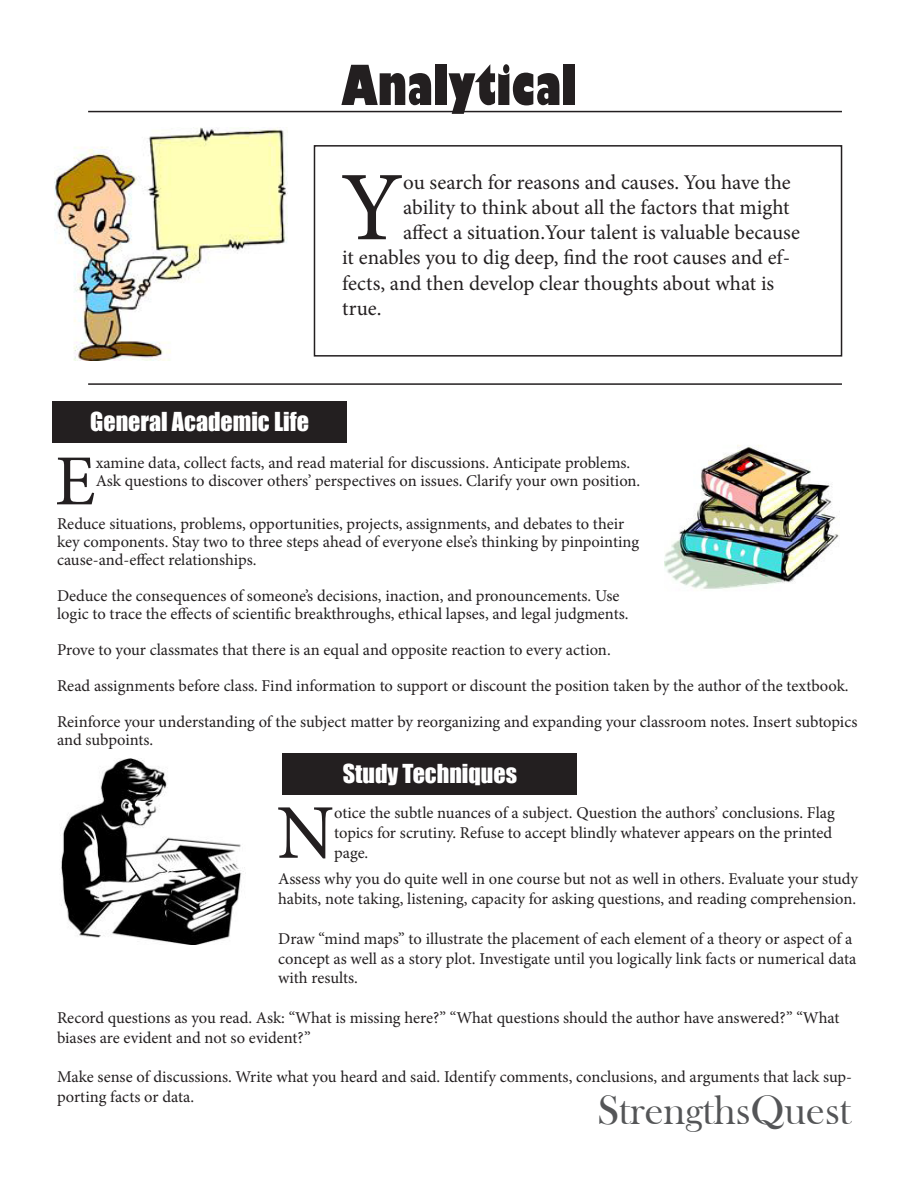
<style>
.page{position:relative;width:918px;height:1188px;background:#fff}
.page>*{position:absolute;margin:0;border:0;box-sizing:border-box;transform-origin:0 0}
.t1{font:98.55px "Minion Pro";color:#231f20}
.t2{font:77.4px "Minion Pro";color:#231f20}
.t3{font:71.85px "Minion Pro";color:#231f20}
.t4{font:800 condensed 54px "Gill Sans";color:#231f20}
.t5{font:42px "Bask Old Face";color:#545557}
.t6{font:24px "Impact";color:#fff}
.t7{font:21px "Minion Pro";letter-spacing:-.005em;color:#231f20}
.t8{font:16.5px/19.8px "Minion Pro";letter-spacing:-.005em;color:#231f20}
</style>
<div class="page">
<img style="left:54px;top:127px;width:233px;height:233px">
<hr style="left:88px;top:383px;width:754px;height:2px;background:#231f20">
<img style="left:665px;top:445px;width:175px;height:144px">
<div style="left:314px;top:145px;width:528px;height:212px;border:2px solid #231f20"></div>
<hr style="left:88px;top:111px;width:754px;height:1px;background:#231f20">
<div style="left:52px;top:401px;width:295px;height:41px;background:#231f20"></div>
<img style="left:61px;top:759px;width:184px;height:185px">
<div style="left:283px;top:753px;width:294px;height:41px;background:#231f20"></div>
<p class="t4" style="left:341px;top:51px;width:237px">Analytical</p>
<p class="t1" style="left:341px;top:142px;width:64px">Y</p>
<p class="t7" style="left:403px;top:168px;width:389px">ou search for reasons and causes. You have the</p>
<p class="t7" style="left:403px;top:193px;width:388px">ability to think about all the factors that might</p>
<p class="t7" style="left:403px;top:218px;width:398px">affect a situation.Your talent is valuable because</p>
<p class="t7" style="left:342px;top:244px;width:450px">it enables you to dig deep, find the root causes and ef-</p>
<p class="t7" style="left:342px;top:269px;width:434px">fects, and then develop clear thoughts about what is</p>
<p class="t7" style="left:342px;top:294px;width:41px">true.</p>
<p class="t6" style="left:90px;top:403px;width:220px">General Academic Life</p>
<p class="t3" style="left:55px;top:433px;width:42px">E</p>
<p class="t8" style="left:96px;top:454px;width:546px;line-height:18px">xamine data, collect facts, and read material for discussions. Anticipate problems.<br>Ask questions to discover others’ perspectives on issues. Clarify your own position.</p>
<p class="t8" style="left:57px;top:515px;width:584px;line-height:18px">Reduce situations, problems, opportunities, projects, assignments, and debates to their key components. Stay two to three steps ahead of everyone else’s thinking by pinpointing cause-and-effect relationships.</p>
<p class="t8" style="left:57px;top:587px;width:573px;line-height:18px">Deduce the consequences of someone’s decisions, inaction, and pronouncements. Use logic to trace the effects of scientific breakthroughs, ethical lapses, and legal judgments.</p>
<p class="t8" style="left:57px;top:640px;width:555px">Prove to your classmates that there is an equal and opposite reaction to every action.</p>
<p class="t8" style="left:57px;top:676px;width:793px">Read assignments before class. Find information to support or discount the position taken by the author of the textbook.</p>
<p class="t8" style="left:57px;top:713px;width:802px;line-height:18px">Reinforce your understanding of the subject matter by reorganizing and expanding your classroom notes. Insert subtopics and subpoints.</p>
<p class="t6" style="left:343px;top:755px;width:176px">Study Techniques</p>
<p class="t2" style="left:277px;top:781px;width:59px">N</p>
<p class="t8" style="left:334px;top:803px;width:502px">otice the subtle nuances of a subject. Question the authors’ conclusions. Flag topics for scrutiny. Refuse to accept blindly whatever appears on the printed page.</p>
<p class="t8" style="left:278px;top:869px;width:581px">Assess why you do quite well in one course but not as well in others. Evaluate your study habits, note taking, listening, capacity for asking questions, and reading comprehension.</p>
<p class="t8" style="left:278px;top:929px;width:580px">Draw “mind maps” to illustrate the placement of each element of a theory or aspect of a concept as well as a story plot. Investigate until you logically link facts or numerical data with results.</p>
<p class="t8" style="left:57px;top:1008px;width:784px">Record questions as you read. Ask: “What is missing here?” “What questions should the author have answered?” “What biases are evident and not so evident?”</p>
<p class="t8" style="left:57px;top:1067px;width:797px">Make sense of discussions. Write what you heard and said. Identify comments, conclusions, and arguments that lack sup&shy;porting facts or data.</p>
<p class="t5" style="left:598px;top:1087px;width:255px">StrengthsQuest</p>
</div>
